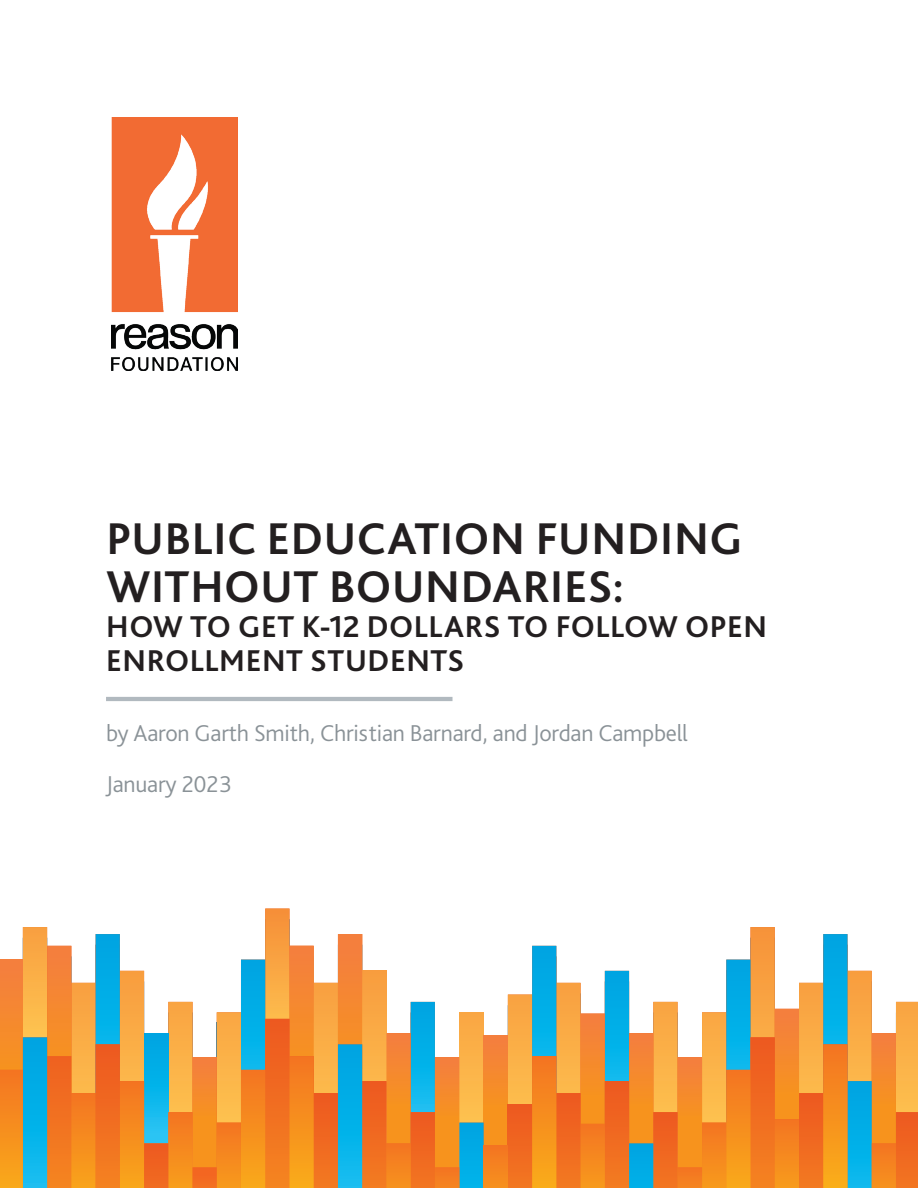
<style>
.page{position:relative;width:918px;height:1188px;background:#fff}
.page>*{position:absolute;margin:0;border:0;box-sizing:border-box;transform-origin:0 0}
.COVER_TITLE{font:700 46.5px/48px "Bliss Pro";letter-spacing:.015em;color:#231f20}
.COVER_TITLE-2{font:700 31.5px/34.5px "Bliss Pro";letter-spacing:.015em;color:#231f20}
.AUTHORS{font:300 24px "Bliss Pro";letter-spacing:-.01em;color:#8a9297}
</style>
<div class="page">
<svg style="left:0;top:909px;width:918px;height:110px"></svg>
<div style="left:168px;top:1002px;width:25px;height:173px;background:#f9a543"></div>
<div style="left:120px;top:971px;width:24px;height:204px;background:#f9a242"></div>
<div style="left:71px;top:983px;width:25px;height:192px;background:#f9a342"></div>
<svg style="left:23px;top:927px;width:24px;height:92px;background:#faae46"></svg>
<div style="left:96px;top:934px;width:24px;height:241px;background:#00abe5"></div>
<div style="left:47px;top:946px;width:24px;height:229px;background:#f48436"></div>
<div style="left:0;top:960px;width:23px;height:215px;background:#f48337"></div>
<div style="left:411px;top:1002px;width:24px;height:173px;background:#00a5e2"></div>
<div style="left:362px;top:971px;width:24px;height:204px;background:#f9a242"></div>
<div style="left:314px;top:983px;width:24px;height:192px;background:#f9a342"></div>
<div style="left:217px;top:1012px;width:24px;height:163px;background:#f9a744"></div>
<svg style="left:265px;top:909px;width:24px;height:110px;background:#f7a342"></svg>
<div style="left:338px;top:934px;width:24px;height:135px;background:#f48337"></div>
<div style="left:289px;top:946px;width:25px;height:123px;background:#f48435"></div>
<div style="left:241px;top:960px;width:24px;height:215px;background:#00a9e4"></div>
<div style="left:653px;top:1002px;width:25px;height:173px;background:#f9a543"></div>
<div style="left:605px;top:971px;width:24px;height:204px;background:#00a8e4"></div>
<div style="left:556px;top:983px;width:25px;height:192px;background:#f9a342"></div>
<div style="left:459px;top:1012px;width:25px;height:163px;background:#f9a744"></div>
<div style="left:508px;top:995px;width:24px;height:180px;background:#f9a543"></div>
<div style="left:581px;top:1014px;width:24px;height:161px;background:#f47f3d"></div>
<div style="left:532px;top:946px;width:24px;height:229px;background:#00aae5"></div>
<div style="left:896px;top:1002px;width:22px;height:173px;background:#f9a543"></div>
<div style="left:847px;top:971px;width:25px;height:204px;background:#f9a242"></div>
<div style="left:799px;top:983px;width:24px;height:192px;background:#f9a342"></div>
<div style="left:702px;top:1012px;width:24px;height:163px;background:#f9a744"></div>
<div style="left:751px;top:927px;width:24px;height:248px;background:#f89d3e"></div>
<div style="left:823px;top:934px;width:24px;height:241px;background:#00abe5"></div>
<div style="left:775px;top:1009px;width:24px;height:166px;background:#f47f3d"></div>
<div style="left:726px;top:960px;width:25px;height:215px;background:#00a9e4"></div>
<svg style="left:0;top:1019px;width:918px;height:169px"></svg>
<div style="left:168px;top:1112px;width:25px;height:76px;background:linear-gradient(to bottom,#f47422,#f89d1c)"></div>
<div style="left:120px;top:1081px;width:24px;height:107px;background:linear-gradient(to bottom,#f37422,#f9a71b)"></div>
<div style="left:71px;top:1093px;width:25px;height:95px;background:linear-gradient(to bottom,#f37422,#f8a31b)"></div>
<div style="left:23px;top:1037px;width:24px;height:151px;background:linear-gradient(to bottom,#00a3e1,#13bef0)"></div>
<div style="left:144px;top:1143px;width:24px;height:45px;background:#ef6220"></div>
<div style="left:96px;top:1044px;width:24px;height:144px;background:linear-gradient(to bottom,#ed5720,#f48121)"></div>
<div style="left:0;top:1070px;width:23px;height:118px;background:linear-gradient(to bottom,#f37422,#f9a91b)"></div>
<div style="left:411px;top:1112px;width:24px;height:76px;background:linear-gradient(to bottom,#ed5820,#f27521)"></div>
<div style="left:362px;top:1081px;width:24px;height:107px;background:linear-gradient(to bottom,#ed5820,#f37c21)"></div>
<div style="left:314px;top:1093px;width:24px;height:95px;background:linear-gradient(to bottom,#ed5820,#f37921)"></div>
<div style="left:217px;top:1123px;width:24px;height:65px;background:linear-gradient(to bottom,#f47522,#f79a1c)"></div>
<div style="left:265px;top:1019px;width:24px;height:169px;background:linear-gradient(to bottom,#ed5820,#f58421)"></div>
<div style="left:386px;top:1143px;width:25px;height:45px;background:linear-gradient(to bottom,#f47422,#f6921e)"></div>
<div style="left:338px;top:1044px;width:24px;height:144px;background:linear-gradient(to bottom,#00a3e1,#11bdf0)"></div>
<div style="left:289px;top:1056px;width:25px;height:132px;background:linear-gradient(to bottom,#f37422,#faab1a)"></div>
<div style="left:241px;top:1070px;width:24px;height:118px;background:linear-gradient(to bottom,#f37422,#f9a91b)"></div>
<div style="left:193px;top:1167px;width:24px;height:21px;background:#f36821"></div>
<div style="left:653px;top:1112px;width:25px;height:76px;background:linear-gradient(to bottom,#ed5820,#f27521)"></div>
<div style="left:605px;top:1081px;width:24px;height:107px;background:linear-gradient(to bottom,#ed5820,#f37c21)"></div>
<div style="left:556px;top:1093px;width:25px;height:95px;background:linear-gradient(to bottom,#ed5820,#f37921)"></div>
<div style="left:459px;top:1123px;width:25px;height:65px;background:#00ace6"></div>
<div style="left:508px;top:1105px;width:24px;height:83px;background:linear-gradient(to bottom,#ed5820,#f27721)"></div>
<div style="left:629px;top:1143px;width:24px;height:45px;background:#00aae5"></div>
<div style="left:581px;top:1124px;width:24px;height:64px;background:linear-gradient(to bottom,#f47522,#f7991d)"></div>
<div style="left:532px;top:1056px;width:24px;height:132px;background:linear-gradient(to bottom,#f37422,#faab1a)"></div>
<div style="left:484px;top:1146px;width:24px;height:42px;background:linear-gradient(to bottom,#f47522,#f6901e)"></div>
<div style="left:435px;top:1167px;width:24px;height:21px;background:#f47d21"></div>
<div style="left:896px;top:1112px;width:22px;height:76px;background:linear-gradient(to bottom,#ed5820,#f27521)"></div>
<div style="left:847px;top:1081px;width:25px;height:107px;background:linear-gradient(to bottom,#00a3e1,#09baee)"></div>
<div style="left:799px;top:1093px;width:24px;height:95px;background:linear-gradient(to bottom,#ed5820,#f37921)"></div>
<div style="left:702px;top:1123px;width:24px;height:65px;background:linear-gradient(to bottom,#f47522,#f79a1c)"></div>
<div style="left:751px;top:1037px;width:24px;height:151px;background:linear-gradient(to bottom,#ed5720,#f48221)"></div>
<div style="left:872px;top:1143px;width:24px;height:45px;background:linear-gradient(to bottom,#f47422,#f6921e)"></div>
<div style="left:823px;top:1044px;width:24px;height:144px;background:linear-gradient(to bottom,#f37422,#faad1a)"></div>
<svg style="left:775px;top:1119px;width:24px;height:69px;background:#f5871f"></svg>
<div style="left:726px;top:1070px;width:25px;height:118px;background:linear-gradient(to bottom,#f37422,#f9a91b)"></div>
<div style="left:678px;top:1167px;width:24px;height:21px;background:#f47d21"></div>
<hr style="left:106px;top:697px;width:347px;height:4px;background:#b1b9bf">
<img style="left:112px;top:117px;width:126px;height:254px">
<p class="COVER_TITLE" style="left:106px;top:514px;width:637px">PUBLIC EDUCATION FUNDING<br>WITHOUT BOUNDARIES:</p>
<p class="COVER_TITLE-2" style="left:106px;top:608px;width:662px">HOW TO GET K-12 DOLLARS TO FOLLOW OPEN<br>ENROLLMENT STUDENTS</p>
<p class="AUTHORS" style="left:106px;top:718px;width:584px">by Aaron Garth Smith, Christian Barnard, and Jordan Campbell</p>
<p class="AUTHORS" style="left:106px;top:769px;width:128px">January 2023</p>
</div>
